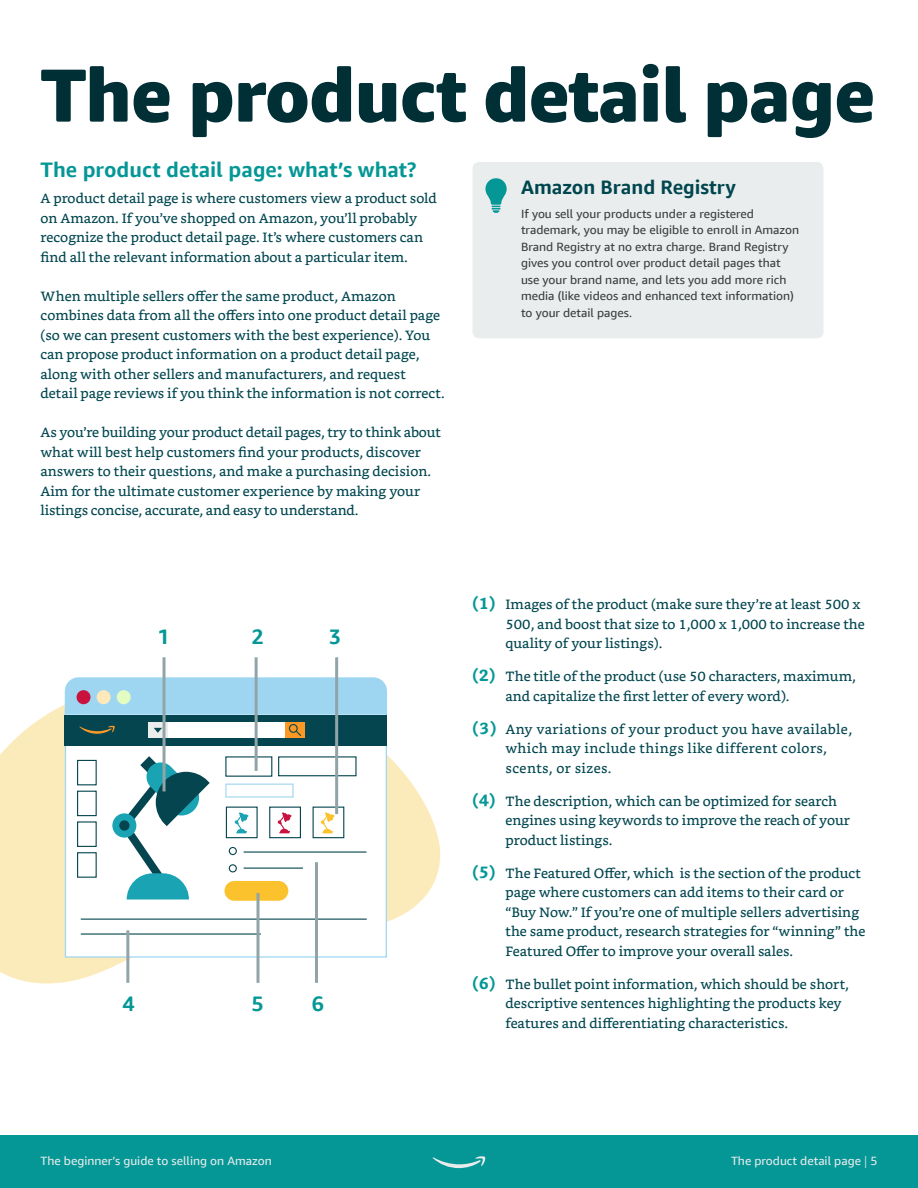
<style>
.page{position:relative;width:918px;height:1188px;background:#fff}
.page>*{position:absolute;margin:0;border:0;box-sizing:border-box;transform-origin:0 0}
.t1{font:800 75px "Amazon Ember Display";letter-spacing:-.02em;color:#002f36}
.t2{font:700 21px "Amazon Ember Display";color:#049796}
.t3{font:700 19.5px "Amazon Ember Display";color:#00464f}
.t4{font:13.5px/19.5px "Bookerly";color:#00464f}
.t5{font:13.5px/19.5px "Bookerly";letter-spacing:.03em;color:#00464f}
.t6{font:12px/16.5px "Amazon Ember Display";color:#383d3e}
.t7{font:12px "Amazon Ember Display";color:#e8ebeb}
.s1{font-weight:700;font-size:16.5px;color:#049796}
.s2{font-family:"Minion Pro"}
</style>
<div class="page">
<div style="left:0;top:1135px;width:918px;height:53px;background:#049796"></div>
<svg style="left:432px;top:1156px;width:54px;height:12px"></svg>
<svg style="left:0;top:690px;width:440px;height:293px;fill:#fcebba"></svg>
<div style="left:65px;top:709px;width:322px;height:249px;background:#fff;border:1px solid #9ed6f2"></div>
<svg style="left:65px;top:677px;width:322px;height:38px;background:#a0d6f1"></svg>
<div style="left:77px;top:690px;width:14px;height:14px;background:#c9123d;border-radius:50%"></div>
<div style="left:97px;top:690px;width:14px;height:14px;background:#ffe8ba;border-radius:50%"></div>
<div style="left:117px;top:690px;width:14px;height:14px;background:#e3fcc2;border-radius:50%"></div>
<hr style="left:81px;top:919px;width:286px;height:1px;background:#05454f">
<hr style="left:81px;top:933px;width:180px;height:2px;background:#05454f">
<hr style="left:244px;top:851px;width:122px;height:2px;background:#05454f">
<div style="left:225px;top:881px;width:63px;height:20px;background:#fcd05f;border-radius:10px"></div>
<svg style="left:77px;top:756px;width:280px;height:144px"></svg>
<div style="left:65px;top:715px;width:322px;height:31px;background:#05454f"></div>
<svg style="left:79px;top:725px;width:36px;height:9px"></svg>
<div style="left:148px;top:722px;width:153px;height:16px;background:#fff"></div>
<div style="left:285px;top:722px;width:19px;height:16px;background:#fc9926"></div>
<div style="left:148px;top:722px;width:19px;height:16px;background:#ebeded"></div>
<svg style="left:154px;top:728px;width:8px;height:5px"></svg>
<svg style="left:288px;top:724px;width:14px;height:12px"></svg>
<div style="left:472px;top:162px;width:352px;height:176px;background:#eaeded;border-radius:7px"></div>
<svg style="left:485px;top:178px;width:22px;height:35px"></svg>
<hr style="left:163px;top:657px;width:3px;height:134px;background:#91a5a9">
<hr style="left:255px;top:657px;width:3px;height:114px;background:#91a5a9">
<hr style="left:126px;top:930px;width:3px;height:53px;background:#91a5a9">
<svg style="left:256px;top:893px;width:4px;height:90px"></svg>
<hr style="left:315px;top:862px;width:3px;height:121px;background:#91a5a9">
<hr style="left:335px;top:657px;width:3px;height:157px;background:#91a5a9">
<h1 class="t1" style="left:40px;top:48px;width:837px">The product detail page</h1>
<h2 class="t2" style="left:40px;top:157px;width:378px">The product detail page: what’s what?</h2>
<p class="t4" style="left:40px;top:189px;width:398px">A product detail page is where customers view a product sold on Amazon. If you’ve shopped on Amazon, you’ll probably recognize the product detail page. It’s where customers can find all the relevant information about a particular item.</p>
<p class="t4" style="left:40px;top:286px;width:406px">When multiple sellers offer the same product, Amazon combines data from all the offers into one product detail page (so we can present customers with the best experience). You can propose product information on a product detail page, along with other sellers and manufacturers, and request detail page reviews if you think the information is not correct.</p>
<p class="t4" style="left:40px;top:423px;width:402px">As you’re building your product detail pages, try to think about what will best help customers find your products, discover answers to their questions, and make a purchasing decision.<br>Aim for the ultimate customer experience by making your listings concise, accurate, and easy to understand.</p>
<h3 class="t3" style="left:521px;top:175px;width:217px">Amazon Brand Registry</h3>
<p class="t6" style="left:521px;top:205px;width:280px">If you sell your products under a registered trademark, you may be eligible to enroll in Amazon Brand Registry at no extra charge. Brand Registry gives you control over product detail pages that use your brand name, and lets you add more rich media (like videos and enhanced text information) to your detail pages.</p>
<h2 class="t2" style="left:157px;top:623px;width:14px">1</h2>
<h2 class="t2" style="left:251px;top:623px;width:14px">2</h2>
<h2 class="t2" style="left:329px;top:623px;width:14px">3</h2>
<h2 class="t2" style="left:122px;top:990px;width:14px">4</h2>
<h2 class="t2" style="left:251px;top:990px;width:14px">5</h2>
<h2 class="t2" style="left:312px;top:990px;width:14px">6</h2>
<p class="t4" style="left:506px;top:595px;width:361px;text-indent:-33px"><span class="s1">(1)</span> Images of the product (make sure they’re at least 500 x<br>500, and boost that size to 1,000 x 1,000 to increase the quality of your listings).</p>
<p class="t4" style="left:506px;top:667px;width:352px;text-indent:-33px"><span class="s1">(2)</span> The title of the product (use 50 characters, maximum, and capitalize the first letter of every word).</p>
<p class="t5" style="left:506px;top:719px;width:348px;text-indent:-33px"><span class="s1">(3)</span> Any variations of your product you have available, which may include things like different colors, scents, or sizes.</p>
<p class="t4" style="left:506px;top:791px;width:346px;text-indent:-33px"><span class="s1">(4)</span> The description, which can be optimized for search engines using keywords to improve the reach of your product listings.</p>
<p class="t4" style="left:506px;top:863px;width:362px;text-indent:-33px"><span class="s1">(5)</span> The Featured Offer, which is the section of the product page where customers can add items to their card or “Buy Now.” If you’re one of multiple sellers advertising the same product, research strategies for “winning” the Featured Offer to improve your overall sales.</p>
<p class="t4" style="left:506px;top:974px;width:345px;text-indent:-33px"><span class="s1">(6)</span> The bullet point information, which should be short, descriptive sentences highlighting the products key features and differentiating characteristics.</p>
<p class="t7" style="left:40px;top:1154px;width:233px">The beginner’s guide to selling on Amazon</p>
<p class="t7" style="left:731px;top:1154px;width:148px">The product detail page <span class="s2">|</span> 5</p>
</div>
